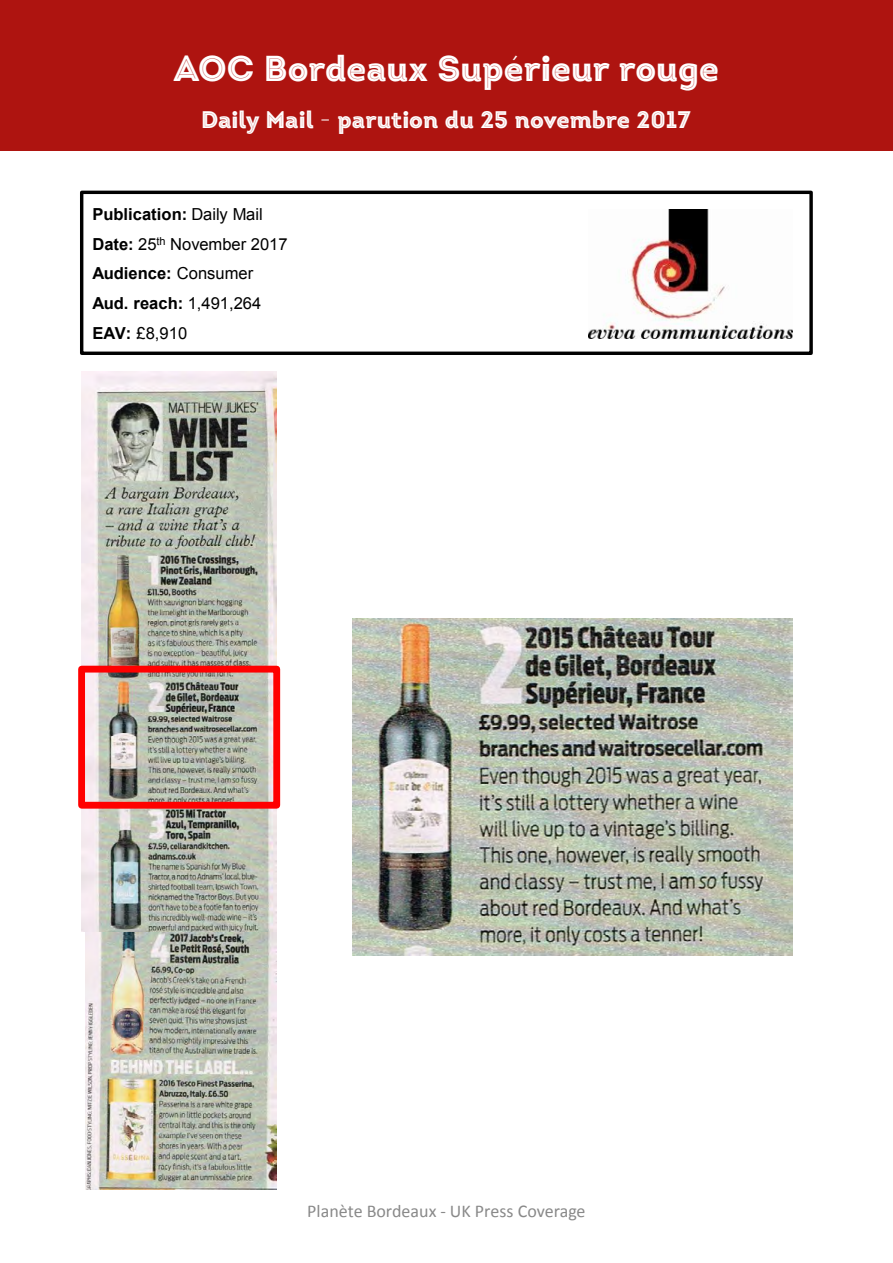
<style>
.page{position:relative;width:893px;height:1263px;background:#fff}
.page>*{position:absolute;margin:0;border:0;box-sizing:border-box;transform-origin:0 0}
.t1{font:36px "Intro Black Inline";color:#fff}
.t2{font:24px "Intro Black Inline";color:#fff}
.t3{font:18px "Calibri";color:#898989}
.t4{font:16.5px/29.7px "Arial";color:#000}
.s1{font-weight:700}
</style>
<div class="page">
<div style="left:0;top:0;width:893px;height:151px;background:#ae1410"></div>
<div style="left:80px;top:191px;width:733px;height:164px;border:3px solid #000"></div>
<img style="left:589px;top:209px;width:204px;height:129px">
<img style="left:82px;top:371px;width:195px;height:560px">
<img style="left:86px;top:933px;width:190px;height:256px">
<img style="left:353px;top:618px;width:440px;height:337px">
<div style="left:78px;top:666px;width:202px;height:143px;border:7px solid #f00"></div>
<h1 class="t1" style="left:174px;top:46px;width:546px">AOC Bordeaux Supérieur rouge</h1>
<h2 class="t2" style="left:201px;top:104px;width:491px">Daily Mail - parution du 25 novembre 2017</h2>
<p class="t4" style="left:92px;top:200px;width:197px"><span class="s1">Publication:</span> Daily Mail<br><span class="s1">Date:</span> 25<sup>th</sup> November 2017<br><span class="s1">Audience:</span> Consumer<br><span class="s1">Aud. reach:</span> 1,491,264<br><span class="s1">EAV:</span> £8,910</p>
<p class="t3" style="left:307px;top:1199px;width:280px">Planète Bordeaux - UK Press Coverage</p>
</div>
